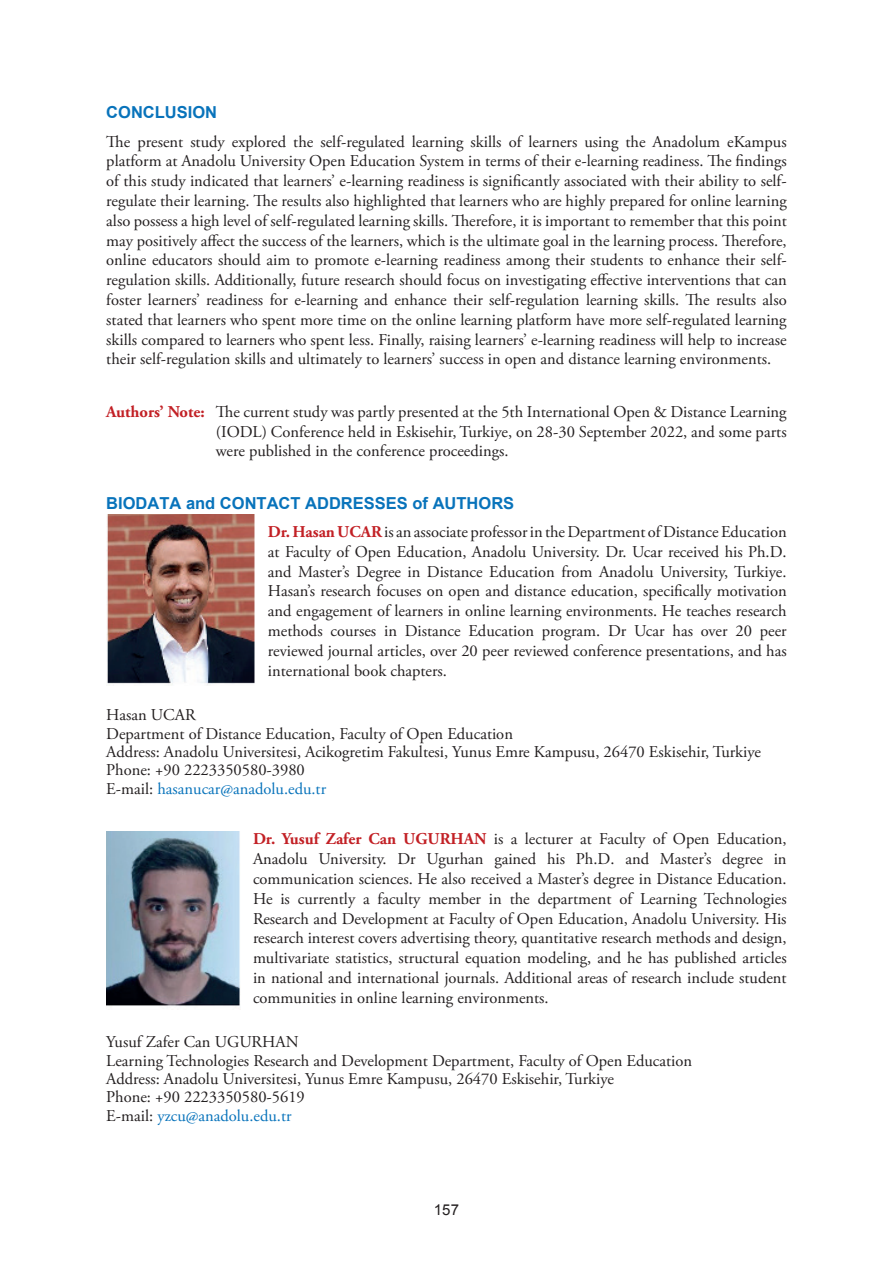
<style>
.page{position:relative;width:893px;height:1263px;background:#fff}
.page>*{position:absolute;margin:0;border:0;box-sizing:border-box;transform-origin:0 0}
.t1{font:16.5px/19.8px "Adobe Garamond Pro";color:#231f20;text-align:justify}
.t2{font:700 16.5px "Arial";color:#0873bb}
.t3{font:15px "Arial";color:#231f20}
.s1{font-weight:700;color:#c22025}
.s2{color:#0873bb}
</style>
<div class="page">
<img style="left:106px;top:514px;width:149px;height:172px">
<img style="left:106px;top:831px;width:134px;height:175px">
<p class="t2" style="left:106px;top:102px;width:112px">CONCLUSION</p>
<p class="t1" style="left:106px;top:132px;width:682px">The present study explored the self-regulated learning skills of learners using the Anadolum eKampus platform at Anadolu University Open Education System in terms of their e-learning readiness. The findings of this study indicated that learners’ e-learning readiness is significantly associated with their ability to self&shy;regulate their learning. The results also highlighted that learners who are highly prepared for online learning also possess a high level of self-regulated learning skills. Therefore, it is important to remember that this point may positively affect the success of the learners, which is the ultimate goal in the learning process. Therefore, online educators should aim to promote e-learning readiness among their students to enhance their self&shy;regulation skills. Additionally, future research should focus on investigating effective interventions that can foster learners’ readiness for e-learning and enhance their self-regulation learning skills. The results also stated that learners who spent more time on the online learning platform have more self-regulated learning skills compared to learners who spent less. Finally, raising learners’ e-learning readiness will help to increase their self-regulation skills and ultimately to learners’ success in open and distance learning environments.</p>
<p class="t1" style="left:216px;top:402px;width:572px;text-indent:-109px"><span class="s1">Authors’ Note:</span> The current study was partly presented at the 5th International Open &amp; Distance Learning (IODL) Conference held in Eskisehir, Turkiye, on 28-30 September 2022, and some parts were published in the conference proceedings.</p>
<p class="t2" style="left:106px;top:492px;width:409px">BIODATA and CONTACT ADDRESSES of AUTHORS</p>
<p class="t1" style="left:268px;top:522px;width:520px"><span class="s1">Dr. Hasan UCAR</span> is an associate professor in the Department of Distance Education at Faculty of Open Education, Anadolu University. Dr. Ucar received his Ph.D. and Master’s Degree in Distance Education from Anadolu University, Turkiye.<br>Hasan’s research focuses on open and distance education, specifically motivation and engagement of learners in online learning environments. He teaches research methods courses in Distance Education program. Dr Ucar has over 20 peer reviewed journal articles, over 20 peer reviewed conference presentations, and has international book chapters.</p>
<p class="t1" style="left:106px;top:706px;width:656px;line-height:18.5px;text-align:left">Hasan UCAR<br>Department of Distance Education, Faculty of Open Education<br>Address: Anadolu Universitesi, Acikogretim Fakultesi, Yunus Emre Kampusu, 26470 Eskisehir, Turkiye Phone: +90 2223350580-3980<br>E-mail: <span class="s2">hasanucar@anadolu.edu.tr</span></p>
<p class="t1" style="left:253px;top:830px;width:535px"><span class="s1">Dr. Yusuf Zafer Can UGURHAN</span> is a lecturer at Faculty of Open Education, Anadolu University. Dr Ugurhan gained his Ph.D. and Master’s degree in communication sciences. He also received a Master’s degree in Distance Education.<br>He is currently a faculty member in the department of Learning Technologies Research and Development at Faculty of Open Education, Anadolu University. His research interest covers advertising theory, quantitative research methods and design, multivariate statistics, structural equation modeling, and he has published articles in national and international journals. Additional areas of research include student communities in online learning environments.</p>
<p class="t1" style="left:106px;top:1033px;width:587px;line-height:18.5px;text-align:left">Yusuf Zafer Can UGURHAN<br>Learning Technologies Research and Development Department, Faculty of Open Education Address: Anadolu Universitesi, Yunus Emre Kampusu, 26470 Eskisehir, Turkiye<br>Phone: +90 2223350580-5619<br>E-mail: <span class="s2">yzcu@anadolu.edu.tr</span></p>
<p class="t3" style="left:434px;top:1199px;width:27px">157</p>
</div>
